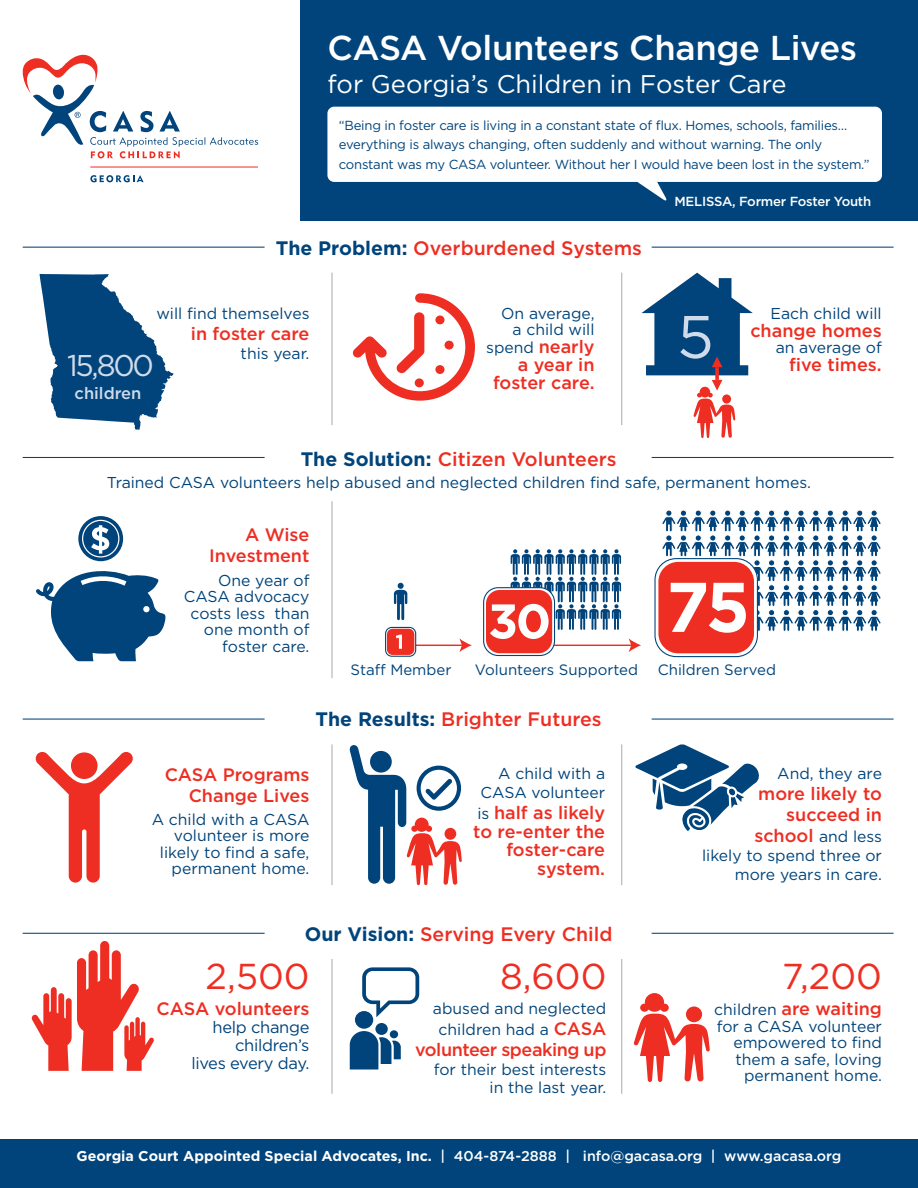
<style>
.page{position:relative;width:918px;height:1188px;background:#fff}
.page>*{position:absolute;margin:0;border:0;box-sizing:border-box;transform-origin:0 0}
.t1{font:60px "Gotham";color:#cfdbeb}
.t2{font:36px "Gotham";color:#ee2e22}
.t3{font:500 34.5px "Gotham";letter-spacing:-.01em;color:#fff}
.t4{font:30px "Gotham";color:#cfdbeb}
.t5{font:25.5px "Gotham";color:#fff}
.t6{font:500 19.5px "Gotham";color:#ee2e22}
.t7{font:500 18px/18.6px "Gotham";color:#ee2e22;text-align:right}
.t8{font:500 18px "Gotham";letter-spacing:-.025em;color:#ee2e22}
.t9{font:16.5px/18px "Gotham";letter-spacing:-.02em;color:#00447b;text-align:right}
.t10{font:500 16.5px "Gotham";color:#cfdbeb}
.t11{font:15.75px/16.5px "Gotham";color:#00447b;text-align:right}
.t12{font:15px "Gotham";color:#00447b}
.t13{font:500 14.25px "Gotham";color:#fff}
.t14{font:13.2px/19.5px "Gotham";letter-spacing:-.02em;color:#00447b}
.t15{font:500 13.2px "Gotham";letter-spacing:-.02em;color:#fff}
.s1{font-weight:700;color:#00447b}
.s2{font-weight:400;font-size:15.75px;color:#00447b}
.s3{font-weight:500;font-size:18px;color:#ee2e22}
.s4{font-weight:700}
</style>
<div class="page">
<svg style="left:40px;top:274px;width:133px;height:156px"></svg>
<hr style="left:332px;top:273px;width:1px;height:152px;background:#a8a9ad">
<hr style="left:332px;top:744px;width:1px;height:141px;background:#a8a9ad">
<hr style="left:332px;top:959px;width:1px;height:135px;background:#a8a9ad">
<hr style="left:332px;top:501px;width:1px;height:177px;background:#a8a9ad">
<hr style="left:622px;top:273px;width:1px;height:152px;background:#a8a9ad">
<hr style="left:622px;top:744px;width:1px;height:141px;background:#a8a9ad">
<hr style="left:622px;top:959px;width:1px;height:135px;background:#a8a9ad">
<svg style="left:352px;top:293px;width:123px;height:108px"></svg>
<svg style="left:641px;top:273px;width:112px;height:165px"></svg>
<svg style="left:715px;top:367px;width:4px;height:13px"></svg>
<svg style="left:36px;top:571px;width:130px;height:90px"></svg>
<svg style="left:78px;top:516px;width:45px;height:45px"></svg>
<hr style="left:404px;top:645px;width:59px;height:1px;background:#ee2e22">
<svg style="left:459px;top:638px;width:13px;height:14px"></svg>
<hr style="left:543px;top:645px;width:89px;height:1px;background:#ee2e22">
<svg style="left:629px;top:638px;width:12px;height:14px"></svg>
<svg style="left:394px;top:583px;width:13px;height:37px"></svg>
<svg style="left:655px;top:559px;width:102px;height:98px"></svg>
<div style="left:654px;top:558px;width:104px;height:99px;border:1px solid #00447b;border-radius:21px"></div>
<div style="left:658px;top:562px;width:96px;height:91px;background:#ee2e22;border-radius:20px"></div>
<svg style="left:661px;top:510px;width:220px;height:123px"></svg>
<svg style="left:484px;top:588px;width:71px;height:68px"></svg>
<div style="left:483px;top:587px;width:72px;height:69px;border:1px solid #00447b;border-radius:15px"></div>
<div style="left:486px;top:590px;width:66px;height:63px;background:#ee2e22;border-radius:14px"></div>
<svg style="left:490px;top:549px;width:131px;height:90px"></svg>
<svg style="left:386px;top:627px;width:30px;height:29px"></svg>
<div style="left:385px;top:627px;width:31px;height:30px;border:1px solid #00447b;border-radius:6px"></div>
<div style="left:387px;top:629px;width:27px;height:26px;background:#ee2e22;border-radius:6px"></div>
<svg style="left:396px;top:635px;width:6px;height:14px"></svg>
<hr style="left:23px;top:247px;width:242px;height:1px;background:#00447b">
<hr style="left:23px;top:457px;width:242px;height:1px;background:#00447b">
<hr style="left:23px;top:719px;width:242px;height:1px;background:#00447b">
<hr style="left:23px;top:933px;width:242px;height:1px;background:#00447b">
<hr style="left:652px;top:247px;width:242px;height:1px;background:#00447b">
<hr style="left:652px;top:457px;width:242px;height:1px;background:#00447b">
<hr style="left:652px;top:719px;width:242px;height:1px;background:#00447b">
<hr style="left:652px;top:933px;width:242px;height:1px;background:#00447b">
<div style="left:300px;top:0;width:618px;height:220px;background:#00447b"></div>
<div style="left:0;top:1140px;width:918px;height:48px;background:#00447b"></div>
<svg style="left:634px;top:993px;width:76px;height:89px"></svg>
<svg style="left:31px;top:941px;width:123px;height:130px"></svg>
<div style="left:375px;top:1023px;width:13px;height:12px;background:#00447b;border-radius:50%"></div>
<div style="left:355px;top:1011px;width:18px;height:18px;background:#00447b;border-radius:50%"></div>
<svg style="left:350px;top:1031px;width:51px;height:39px"></svg>
<svg style="left:362px;top:967px;width:57px;height:50px"></svg>
<svg style="left:35px;top:752px;width:98px;height:131px"></svg>
<svg style="left:349px;top:745px;width:113px;height:140px"></svg>
<div style="left:327px;top:107px;width:555px;height:75px;background:#fff;border-radius:7px"></div>
<svg style="left:636px;top:181px;width:31px;height:20px"></svg>
<svg style="left:635px;top:744px;width:124px;height:87px"></svg>
<svg style="left:90px;top:175px;width:54px;height:7px"></svg>
<hr style="left:90px;top:167px;width:168px;height:1px;background:#ee2e22">
<svg style="left:23px;top:55px;width:235px;height:103px"></svg>
<p class="t3" style="left:327px;top:26px;width:531px">CASA Volunteers Change Lives</p>
<p class="t5" style="left:327px;top:68px;width:461px">for Georgia’s Children in Foster Care</p>
<p class="t14" style="left:339px;top:115px;width:532px">“Being in foster care is living in a constant state of flux. Homes, schools, families… everything is always changing, often suddenly and without warning. The only constant was my CASA volunteer. Without her I would have been lost in the system.”</p>
<p class="t15" style="left:674px;top:193px;width:198px">MELISSA, Former Foster Youth</p>
<p class="t6" style="left:276px;top:235px;width:368px"><span class="s1">The Problem:</span> Overburdened Systems</p>
<p class="t11" style="left:156px;top:305px;width:155px">will find themselves</p>
<p class="t7" style="left:191px;top:324px;width:120px">in foster care</p>
<p class="t11" style="left:241px;top:345px;width:70px">this year.</p>
<p class="t4" style="left:67px;top:347px;width:88px">15,800</p>
<p class="t10" style="left:75px;top:382px;width:68px">children</p>
<p class="t11" style="left:501px;top:305px;width:95px">On average, a child will</p>
<p class="t7" style="left:486px;top:338px;width:110px;line-height:18px"><span class="s2">spend</span> nearly a year in foster care.</p>
<p class="t6" style="left:301px;top:446px;width:317px"><span class="s1">The Solution:</span> Citizen Volunteers</p>
<p class="t1" style="left:677px;top:298px;width:38px">5</p>
<p class="t11" style="left:771px;top:305px;width:113px">Each child will</p>
<p class="t7" style="left:750px;top:321px;width:133px">change homes</p>
<p class="t11" style="left:776px;top:339px;width:108px">an average of</p>
<p class="t7" style="left:789px;top:356px;width:94px">five times.</p>
<p class="t11" style="left:107px;top:473px;width:706px">Trained CASA volunteers help abused and neglected children find safe, permanent homes.</p>
<p class="t7" style="left:209px;top:524px;width:102px;line-height:21px">A Wise<br>Investment</p>
<p class="t11" style="left:184px;top:571px;width:127px">One year of<br>CASA advocacy costs less than one month of foster care.</p>
<p class="t12" style="left:351px;top:660px;width:102px">Staff Member</p>
<p class="t12" style="left:475px;top:660px;width:165px">Volunteers Supported</p>
<p class="t12" style="left:658px;top:660px;width:120px">Children Served</p>
<p class="t6" style="left:316px;top:707px;width:288px"><span class="s1">The Results:</span> Brighter Futures</p>
<p class="t7" style="left:165px;top:765px;width:146px">CASA Programs</p>
<p class="t7" style="left:189px;top:786px;width:122px">Change Lives</p>
<p class="t11" style="left:152px;top:811px;width:159px">A child with a CASA volunteer is more likely to find a safe, permanent home.</p>
<p class="t11" style="left:481px;top:763px;width:126px;line-height:19.2px">A child with a<br>CASA volunteer</p>
<p class="t7" style="left:473px;top:803px;width:133px"><span class="s2">is</span> half as likely to re-enter the foster-care system.</p>
<p class="t6" style="left:305px;top:921px;width:309px"><span class="s1">Our Vision:</span> Serving Every Child</p>
<p class="t11" style="left:777px;top:765px;width:106px">And, they are</p>
<p class="t7" style="left:758px;top:783px;width:125px;line-height:21px">more likely to succeed in</p>
<p class="t11" style="left:702px;top:826px;width:181px;line-height:19.2px"><span class="s3">school</span> and less<br>likely to spend three or more years in care.</p>
<p class="t2" style="left:206px;top:954px;width:105px">2,500</p>
<p class="t2" style="left:500px;top:954px;width:108px">8,600</p>
<p class="t2" style="left:782px;top:954px;width:101px">7,200</p>
<p class="t7" style="left:157px;top:1000px;width:154px">CASA volunteers</p>
<p class="t9" style="left:191px;top:1018px;width:120px">help change children’s<br>lives every day.</p>
<p class="t11" style="left:433px;top:997px;width:175px;line-height:21px;text-align:center">abused and neglected children had a <span class="s3">CASA</span></p>
<p class="t8" style="left:415px;top:1037px;width:193px">volunteer speaking up</p>
<p class="t11" style="left:434px;top:1061px;width:174px">for their best interests</p>
<p class="t11" style="left:490px;top:1079px;width:118px">in the last year.</p>
<p class="t7" style="left:714px;top:1000px;width:169px"><span class="s2">children</span> are waiting</p>
<p class="t11" style="left:717px;top:1018px;width:167px">for a CASA volunteer empowered to find them a safe, loving permanent home.</p>
<p class="t13" style="left:77px;top:1147px;width:766px"><span class="s4">Georgia Court Appointed Special Advocates, Inc.</span> | 404-874-2888 | info@gacasa.org | www.gacasa.org</p>
</div>
